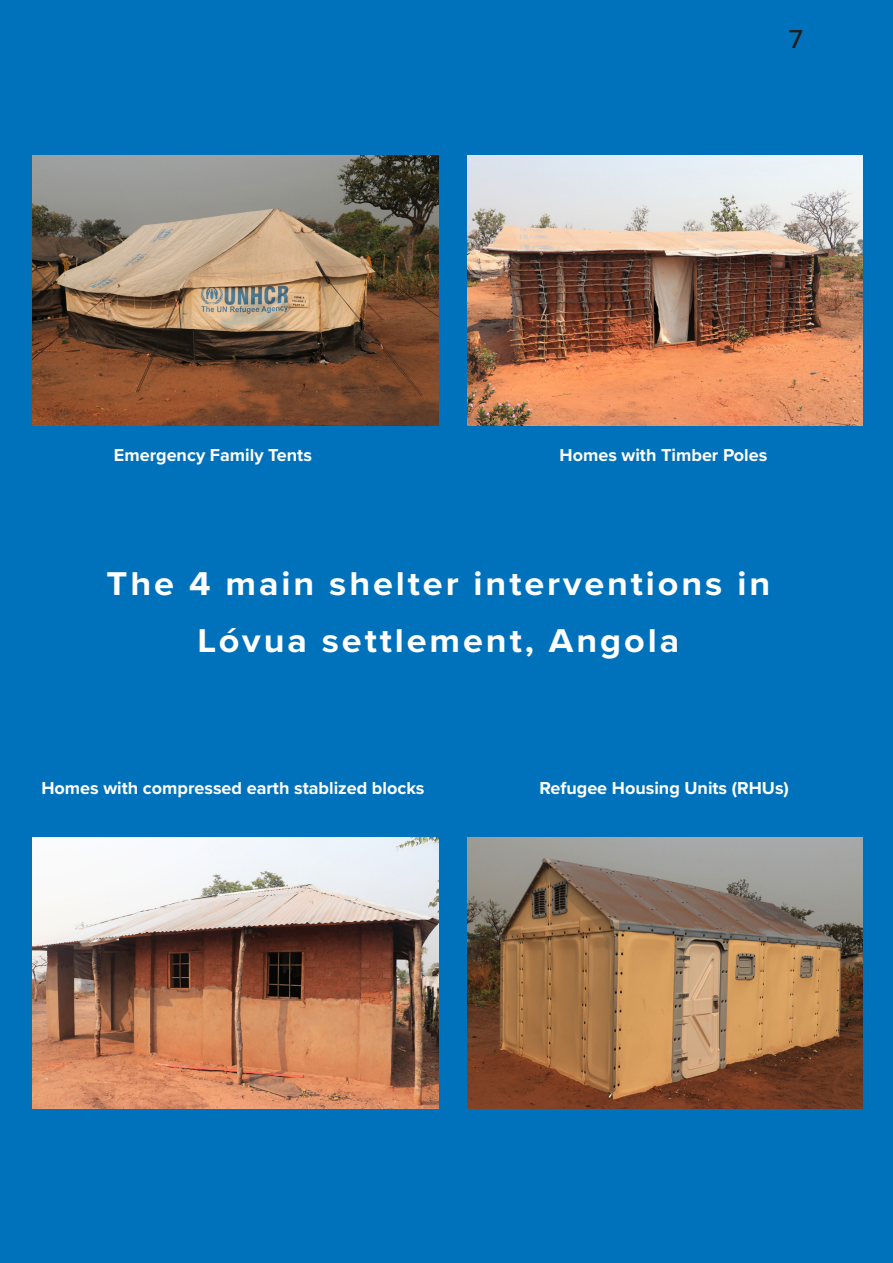
<style>
.page{position:relative;width:893px;height:1263px;background:#0072bc}
.page>*{position:absolute;margin:0;border:0;box-sizing:border-box;transform-origin:0 0}
.Headline_-_32pt_Bold{font:700 34.2px/57px "Proxima Nova";letter-spacing:.08em;color:#fff;text-align:center;scale:1.05 1}
.t1{font:500 27px "Proxima Nova";color:#231f20}
.Body_Text_-_No_Drop{font:700 18px "Proxima Nova";color:#fff}
</style>
<div class="page">
<img style="left:32px;top:155px;width:406px;height:270px">
<img style="left:468px;top:155px;width:394px;height:270px">
<img style="left:468px;top:838px;width:394px;height:270px">
<img style="left:32px;top:838px;width:406px;height:270px">
<h2 class="t1" style="left:789px;top:23px;width:16px">7</h2>
<p class="Body_Text_-_No_Drop" style="left:114px;top:444px;width:200px">Emergency Family Tents</p>
<p class="Body_Text_-_No_Drop" style="left:560px;top:444px;width:209px">Homes with Timber Poles</p>
<p class="Headline_-_32pt_Bold" style="left:107px;top:556px;width:634px">The 4 main shelter interventions in<br>Lóvua settlement, Angola</p>
<p class="Body_Text_-_No_Drop" style="left:41px;top:777px;width:385px">Homes with compressed earth stablized blocks</p>
<p class="Body_Text_-_No_Drop" style="left:539px;top:777px;width:251px">Refugee Housing Units (RHUs)</p>
</div>
